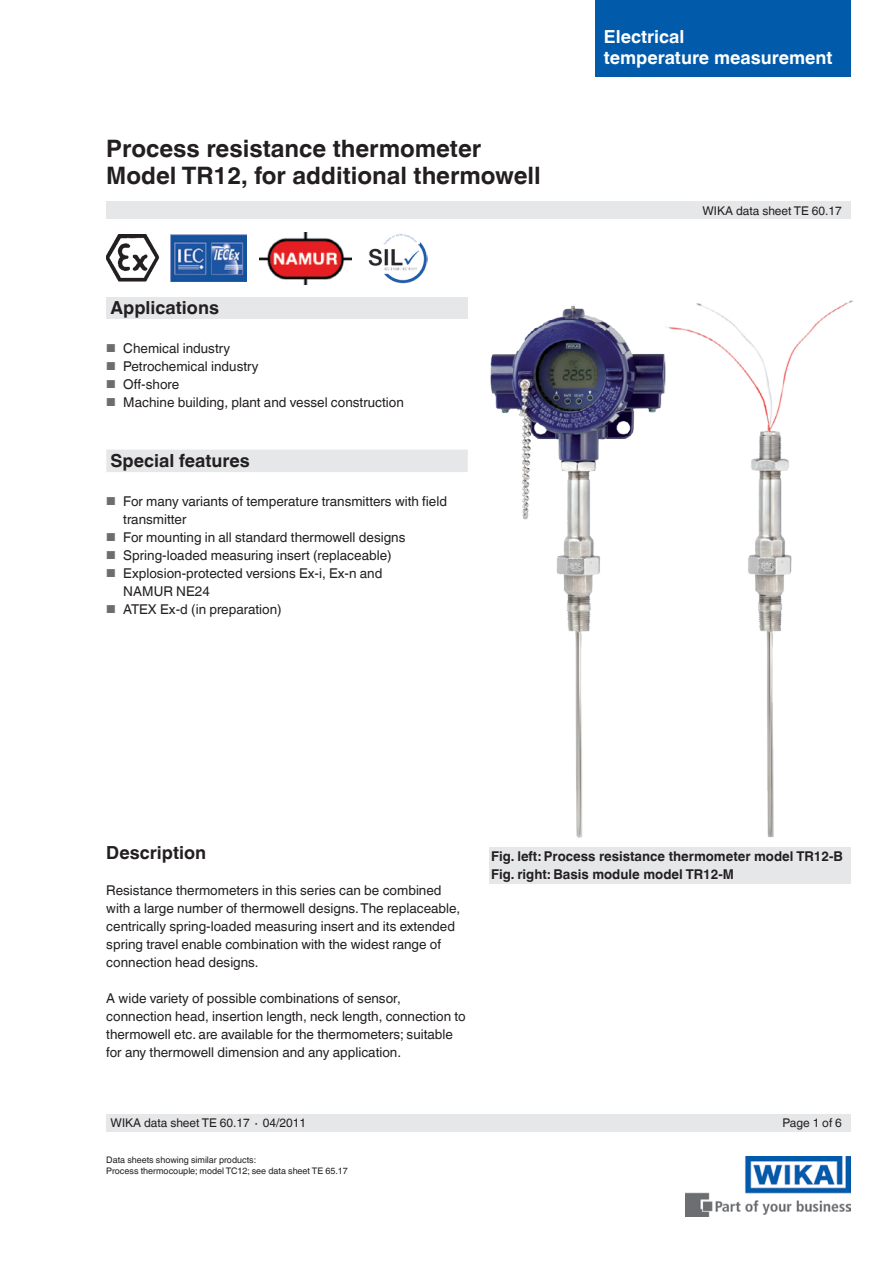
<style>
.page{position:relative;width:893px;height:1263px;background:#fff}
.page>*{position:absolute;margin:0;border:0;box-sizing:border-box;transform-origin:0 0}
.t1{font:700 24px/27px "Helvetica World";color:#231f20}
.t2{font:700 18px "Helvetica World";color:#231f20}
.t3{font:700 18px/21px "Helvetica World";color:#fff}
.t4{font:13.5px/18px "Helvetica World";color:#231f20}
.t5{font:700 13.5px/18px "Helvetica World";color:#231f20}
.t6{font:12px "Helvetica World";color:#231f20}
.t7{font:9px/10.5px "Helvetica World";color:#231f20}
.s1{font-size:11.55px;color:#6c6d70}
</style>
<div class="page">
<div style="left:106px;top:298px;width:362px;height:21px;background:#e6e7e9"></div>
<img style="left:685px;top:1157px;width:165px;height:59px">
<div style="left:106px;top:202px;width:744px;height:17px;background:#e6e7e9"></div>
<div style="left:106px;top:1114px;width:744px;height:17px;background:#e6e7e9"></div>
<div style="left:595px;top:0;width:255px;height:77px;background:#015aaa"></div>
<img style="left:106px;top:234px;width:53px;height:47px">
<img style="left:368px;top:234px;width:59px;height:49px">
<img style="left:490px;top:305px;width:171px;height:533px">
<img style="left:661px;top:300px;width:192px;height:537px">
<img style="left:259px;top:233px;width:93px;height:52px">
<img style="left:171px;top:235px;width:76px;height:47px">
<div style="left:489px;top:847px;width:361px;height:36px;background:#e6e7e9"></div>
<div style="left:106px;top:450px;width:362px;height:22px;background:#e6e7e9"></div>
<h1 class="t1" style="left:106px;top:135px;width:436px">Process resistance thermometer<br>Model TR12, for additional thermowell</h1>
<h2 class="t2" style="left:111px;top:297px;width:110px">Applications</h2>
<p class="t4" style="left:106px;top:339px;width:125px"><span class="s1">■</span> Chemical industry</p>
<p class="t4" style="left:106px;top:357px;width:154px"><span class="s1">■</span> Petrochemical industry</p>
<p class="t4" style="left:106px;top:375px;width:74px"><span class="s1">■</span> Off-shore</p>
<p class="t4" style="left:106px;top:393px;width:299px"><span class="s1">■</span> Machine building, plant and vessel construction</p>
<h2 class="t2" style="left:111px;top:450px;width:141px">Special features</h2>
<p class="t4" style="left:123px;top:492px;width:325px;text-indent:-17px"><span class="s1">■</span> For many variants of temperature transmitters with field transmitter</p>
<p class="t4" style="left:106px;top:528px;width:301px"><span class="s1">■</span> For mounting in all standard thermowell designs</p>
<p class="t4" style="left:106px;top:546px;width:287px"><span class="s1">■</span> Spring-loaded measuring insert (replaceable)</p>
<p class="t4" style="left:123px;top:564px;width:261px;text-indent:-17px"><span class="s1">■</span> Explosion-protected versions Ex-i, Ex-n and<br>NAMUR NE24</p>
<p class="t4" style="left:106px;top:600px;width:177px"><span class="s1">■</span> ATEX Ex-d (in preparation)</p>
<h2 class="t3" style="left:604px;top:26px;width:230px">Electrical<br>temperature measurement</h2>
<p class="t6" style="left:702px;top:204px;width:141px">WIKA data sheet TE 60.17</p>
<h2 class="t2" style="left:106px;top:842px;width:101px">Description</h2>
<p class="t4" style="left:106px;top:881px;width:355px">Resistance thermometers in this series can be combined with a large number of thermowell designs.The replaceable, centrically spring-loaded measuring insert and its extended spring travel enable combination with the widest range of connection head designs.</p>
<p class="t4" style="left:106px;top:989px;width:361px">A wide variety of possible combinations of sensor, connection head, insertion length, neck length, connection to thermowell etc. are available for the thermometers; suitable for any thermowell dimension and any application.</p>
<p class="t5" style="left:491px;top:847px;width:353px">Fig. left: Process resistance thermometer model TR12-B<br>Fig. right: Basis module model TR12-M</p>
<p class="t6" style="left:111px;top:1116px;width:197px">WIKA data sheet TE 60.17 ∙ 04/2011</p>
<p class="t6" style="left:782px;top:1116px;width:61px">Page 1 of 6</p>
<p class="t7" style="left:106px;top:1155px;width:243px">Data sheets showing similar products:<br>Process thermocouple; model TC12; see data sheet TE 65.17</p>
</div>
